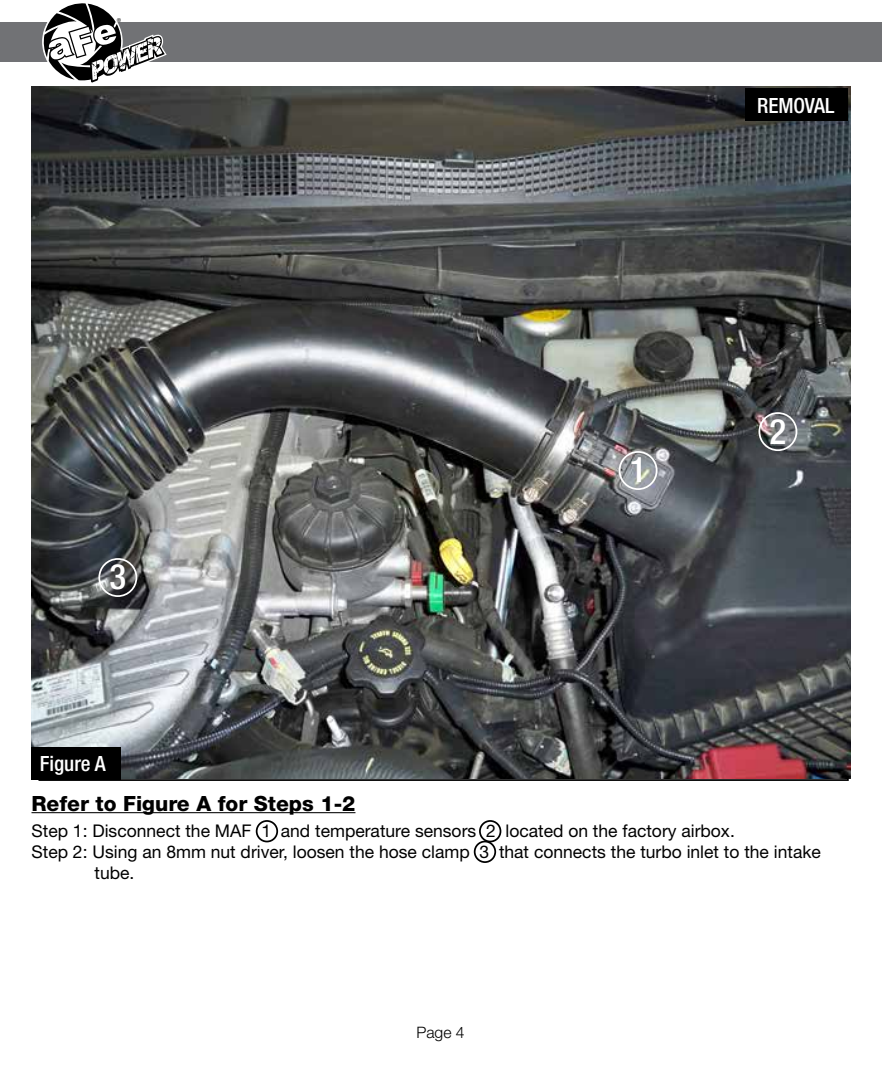
<style>
.page{position:relative;width:882px;height:1071px;background:#fff}
.page>*{position:absolute;margin:0;border:0;box-sizing:border-box;transform-origin:0 0}
.t1{font:500 condensed 35px "Helvetica Neue";color:#fff}
.t2{font:800 21px "Helvetica Neue";color:#000}
.t3{font:500 condensed 21px "Helvetica Neue";color:#fff}
.t4{font:17.5px "Helvetica Neue";color:#000}
.t5{font:300 15.75px "Helvetica Neue";color:#000}
.t6{font:8.75px "Myriad";color:#000}
</style>
<div class="page">
<img style="left:32px;top:87px;width:818px;height:692px">
<div style="left:0;top:23px;width:882px;height:39px;background:#717275"></div>
<svg style="left:43px;top:3px;width:124px;height:80px"></svg>
<hr style="left:32px;top:812px;width:323px;height:1px;background:#000">
<div style="left:746px;top:88px;width:102px;height:33px;background:#000"></div>
<div style="left:256px;top:820px;width:22px;height:22px;border:2px solid #000;border-radius:50%"></div>
<div style="left:98px;top:558px;width:39px;height:39px;border:2px solid #fff;border-radius:50%"></div>
<div style="left:759px;top:412px;width:38px;height:39px;border:2px solid #fff;border-radius:50%"></div>
<div style="left:619px;top:451px;width:39px;height:39px;border:2px solid #fff;border-radius:50%"></div>
<div style="left:474px;top:841px;width:22px;height:22px;border:2px solid #000;border-radius:50%"></div>
<div style="left:479px;top:820px;width:22px;height:22px;border:2px solid #000;border-radius:50%"></div>
<div style="left:32px;top:747px;width:89px;height:33px;background:#000"></div>
<p class="t6" style="left:117px;top:17px;width:6px">®</p>
<h1 class="t1" style="left:109px;top:556px;width:18px">3</h1>
<p class="t3" style="left:40px;top:751px;width:67px">Figure A</p>
<p class="t3" style="left:757px;top:93px;width:79px">REMOVAL</p>
<h1 class="t1" style="left:630px;top:449px;width:18px">1</h1>
<h1 class="t1" style="left:770px;top:410px;width:18px">2</h1>
<p class="t2" style="left:32px;top:791px;width:325px">Refer to Figure A for Steps 1-2</p>
<p class="t4" style="left:32px;top:820px;width:705px">Step 1: Disconnect the MAF 1 and temperature sensors 2 located on the factory airbox.</p>
<p class="t4" style="left:32px;top:841px;width:791px">Step 2: Using an 8mm nut driver, loosen the hose clamp 3 that connects the turbo inlet to the intake</p>
<p class="t4" style="left:94px;top:862px;width:41px">tube.</p>
<p class="t5" style="left:416px;top:1023px;width:50px">Page 4</p>
</div>
